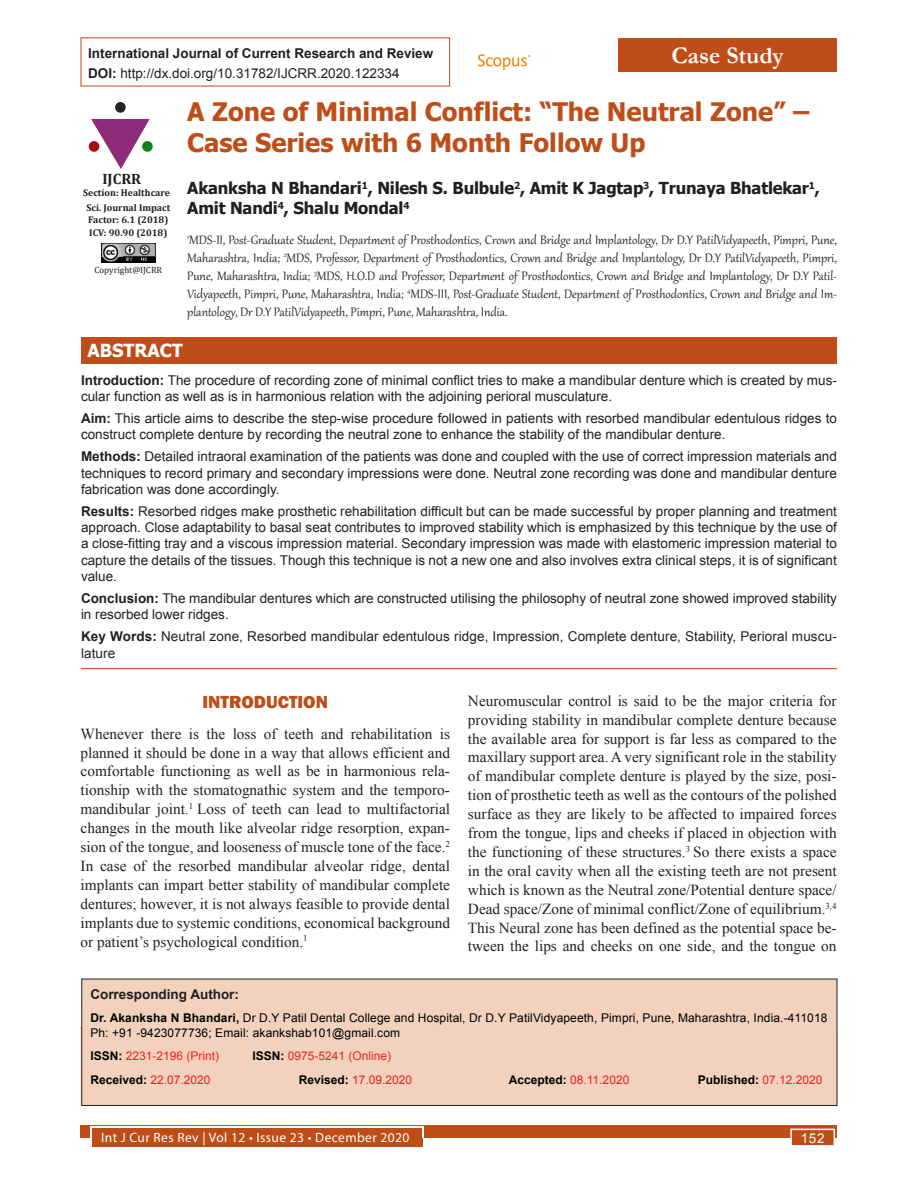
<style>
.page{position:relative;width:918px;height:1188px;background:#fff}
.page>*{position:absolute;margin:0;border:0;box-sizing:border-box;transform-origin:0 0}
.Article_title{font:700 25.5px/30.6px "Tahoma";color:#be4d18}
.Articles{font:700 24px "Garamond";color:#fff}
.Head_1{font:800 18px "Franklin Gothic";color:#be4d18}
.t1{font:700 18px "Tahoma";color:#fff}
.Author_name{font:700 16.5px/19.8px "Tahoma";letter-spacing:-.01em;color:#231f20}
.Text{font:15.3px/18.9px "Times New Roman";color:#231f20;text-align:justify}
.Author_affiliation{font:15px/18px "Gabriola";color:#231f20;text-align:justify}
.t2{font:700 15px "Cambria";color:#231f20}
.Abstract_text{font:13.5px/16.2px "Arial";color:#231f20}
.Keywords{font:13.5px/16.2px "Arial";letter-spacing:.01em;color:#231f20}
.Corresponding_head{font:700 13.5px "Arial";color:#231f20}
.t3{font:13.5px "Myriad Pro";letter-spacing:.03em;color:#fff}
.t4{font:13.5px "Arial";color:#fff}
.Corresponding_text{font:12px/14.4px "Arial";letter-spacing:.01em;color:#000}
.Corresponding_text-2{font:12px "Arial";color:#ee1d23}
.Corresponding_text-3{font:12px "Arial";color:#ee2123}
.Corresponding_text-4{font:700 12px "Arial";color:#000}
.t5{font:700 9.75px/11.7px "Cambria";color:#231f20}
.Text-2{font:9px "Cambria";color:#231f20}
.s1{font-weight:700}
.s2{font-weight:700;color:#000}
.s3{font-weight:400;color:#ee1d23}
</style>
<div class="page">
<div style="left:81px;top:1125px;width:756px;height:13px;background:#be4d18"></div>
<div style="left:92px;top:1128px;width:330px;height:19px;background:#be4d18"></div>
<hr style="left:90px;top:1127px;width:333px;height:1px;background:#fff">
<svg style="left:90px;top:1128px;width:2px;height:10px"></svg>
<svg style="left:422px;top:1127px;width:2px;height:11px"></svg>
<div style="left:790px;top:1129px;width:45px;height:17px;background:#be4d18;border:2px solid #fff"></div>
<div style="left:81px;top:979px;width:756px;height:127px;background:#f2d2bd;border:1px solid #231f20"></div>
<div style="left:618px;top:38px;width:219px;height:34px;background:#be4d18"></div>
<hr style="left:81px;top:668px;width:756px;height:1px;background:#cd542a">
<div style="left:81px;top:337px;width:756px;height:27px;background:#be4d18"></div>
<img style="left:478px;top:54px;width:53px;height:16px">
<svg style="left:91px;top:119px;width:59px;height:50px"></svg>
<div style="left:142px;top:141px;width:11px;height:11px;background:#128117;border-radius:50%"></div>
<div style="left:115px;top:102px;width:11px;height:11px;background:#232323;border-radius:50%"></div>
<div style="left:89px;top:141px;width:10px;height:11px;background:#ac0b0b;border-radius:50%"></div>
<img style="left:101px;top:243px;width:54px;height:20px">
<img style="left:123px;top:257px;width:31px;height:5px">
<p class="Corresponding_head" style="left:88px;top:44px;width:347px">International Journal of Current Research and Review</p>
<p class="Articles" style="left:671px;top:39px;width:114px">Case Study</p>
<p class="Abstract_text" style="left:88px;top:66px;width:313px"><span class="s1">DOI:</span> http://dx.doi.org/10.31782/IJCRR.2020.122334</p>
<p class="t2" style="left:102px;top:168px;width:40px">IJCRR</p>
<p class="t5" style="left:83px;top:186px;width:88px">Section: Healthcare</p>
<p class="t5" style="left:86px;top:201px;width:85px">Sci. Journal Impact<br>Factor: 6.1 (2018)</p>
<p class="t5" style="left:89px;top:226px;width:80px">ICV: 90.90 (2018)</p>
<p class="Text-2" style="left:94px;top:265px;width:69px">Copyright@IJCRR</p>
<p class="Article_title" style="left:187px;top:98px;width:624px">A Zone of Minimal Conflict: “The Neutral Zone” –<br>Case Series with 6 Month Follow Up</p>
<p class="Author_name" style="left:187px;top:179px;width:634px">Akanksha N Bhandari<sup>1</sup>, Nilesh S. Bulbule<sup>2</sup>, Amit K Jagtap<sup>3</sup>, Trunaya Bhatlekar<sup>1</sup>,<br>Amit Nandi<sup>4</sup>, Shalu Mondal<sup>4</sup></p>
<p class="Author_affiliation" style="left:187px;top:230px;width:651px"><sup>1</sup>MDS-II, Post-Graduate Student, Department of Prosthodontics, Crown and Bridge and Implantology, Dr D.Y PatilVidyapeeth, Pimpri, Pune, Maharashtra, India; <sup>2</sup>MDS, Professor, Department of Prosthodontics, Crown and Bridge and Implantology, Dr D.Y PatilVidyapeeth, Pimpri, Pune, Maharashtra, India; <sup>3</sup>MDS, H.O.D and Professor, Department of Prosthodontics, Crown and Bridge and Implantology, Dr D.Y Patil-Vidyapeeth, Pimpri, Pune, Maharashtra, India; <sup>4</sup>MDS-III, Post-Graduate Student, Department of Prosthodontics, Crown and Bridge and Im&shy;plantology, Dr D.Y PatilVidyapeeth, Pimpri, Pune, Maharashtra, India.</p>
<p class="t1" style="left:87px;top:338px;width:97px">ABSTRACT</p>
<p class="Abstract_text" style="left:81px;top:372px;width:757px"><span class="s1">Introduction:</span> The procedure of recording zone of minimal conflict tries to make a mandibular denture which is created by mus&shy;cular function as well as is in harmonious relation with the adjoining perioral musculature.</p>
<p class="Abstract_text" style="left:81px;top:410px;width:757px"><span class="s1">Aim:</span> This article aims to describe the step-wise procedure followed in patients with resorbed mandibular edentulous ridges to construct complete denture by recording the neutral zone to enhance the stability of the mandibular denture.</p>
<p class="Abstract_text" style="left:81px;top:449px;width:757px;text-align:justify"><span class="s1">Methods:</span> Detailed intraoral examination of the patients was done and coupled with the use of correct impression materials and techniques to record primary and secondary impressions were done. Neutral zone recording was done and mandibular denture fabrication was done accordingly.</p>
<p class="Abstract_text" style="left:81px;top:503px;width:757px;text-align:justify"><span class="s1">Results:</span> Resorbed ridges make prosthetic rehabilitation difficult but can be made successful by proper planning and treatment approach. Close adaptability to basal seat contributes to improved stability which is emphasized by this technique by the use of a close-fitting tray and a viscous impression material. Secondary impression was made with elastomeric impression material to capture the details of the tissues. Though this technique is not a new one and also involves extra clinical steps, it is of significant value.</p>
<p class="Abstract_text" style="left:81px;top:590px;width:757px"><span class="s1">Conclusion:</span> The mandibular dentures which are constructed utilising the philosophy of neutral zone showed improved stability in resorbed lower ridges.</p>
<p class="Keywords" style="left:81px;top:629px;width:757px"><span class="s1">Key Words:</span> Neutral zone, Resorbed mandibular edentulous ridge, Impression, Complete denture, Stability, Perioral muscu&shy;lature</p>
<p class="Head_1" style="left:203px;top:690px;width:127px">INTRODUCTION</p>
<p class="Text" style="left:81px;top:724px;width:371px">Whenever there is the loss of teeth and rehabilitation is planned it should be done in a way that allows efficient and comfortable functioning as well as be in harmonious rela&shy;tionship with the stomatognathic system and the temporo&shy;mandibular joint.<sup>1</sup> Loss of teeth can lead to multifactorial changes in the mouth like alveolar ridge resorption, expan&shy;sion of the tongue, and looseness of muscle tone of the face.<sup>2<br></sup>In case of the resorbed mandibular alveolar ridge, dental implants can impart better stability of mandibular complete dentures; however, it is not always feasible to provide dental implants due to systemic conditions, economical background or patient’s psychological condition.<sup>1</sup></p>
<p class="Text" style="left:468px;top:691px;width:370px">Neuromuscular control is said to be the major criteria for providing stability in mandibular complete denture because the available area for support is far less as compared to the maxillary support area. A very significant role in the stability of mandibular complete denture is played by the size, posi&shy;tion of prosthetic teeth as well as the contours of the polished surface as they are likely to be affected to impaired forces from the tongue, lips and cheeks if placed in objection with the functioning of these structures.<sup>3</sup> So there exists a space in the oral cavity when all the existing teeth are not present which is known as the Neutral zone/Potential denture space/ Dead space/Zone of minimal conflict/Zone of equilibrium.<sup>3,4<br></sup>This Neural zone has been defined as the potential space be&shy;tween the lips and cheeks on one side, and the tongue on</p>
<p class="Corresponding_head" style="left:90px;top:985px;width:150px">Corresponding Author:</p>
<p class="Corresponding_text" style="left:90px;top:1011px;width:739px"><span class="s1">Dr. Akanksha N Bhandari,</span> Dr D.Y Patil Dental College and Hospital, Dr D.Y PatilVidyapeeth, Pimpri, Pune, Maharashtra, India.-411018<br>Ph: +91 -9423077736; Email: akankshab101@gmail.com</p>
<p class="Corresponding_text-3" style="left:90px;top:1048px;width:130px"><span class="s2">ISSN:</span> 2231-2196 (Print)</p>
<p class="Corresponding_text-3" style="left:252px;top:1048px;width:140px"><span class="s2">ISSN:</span> 0975-5241 (Online)</p>
<p class="Corresponding_text-2" style="left:90px;top:1072px;width:122px"><span class="s2">Received:</span> 22.07.2020</p>
<p class="Corresponding_text-2" style="left:299px;top:1072px;width:115px"><span class="s2">Revised:</span> 17.09.2020</p>
<p class="Corresponding_text-2" style="left:509px;top:1072px;width:122px"><span class="s2">Accepted:</span> 08.11.2020</p>
<p class="Corresponding_text-4" style="left:698px;top:1071px;width:126px">Published: <span class="s3">07.12.2020</span></p>
<p class="t3" style="left:101px;top:1129px;width:310px">Int J Cur Res Rev | Vol 12 • Issue 23 • December 2020</p>
<p class="t4" style="left:801px;top:1129px;width:26px">152</p>
</div>
